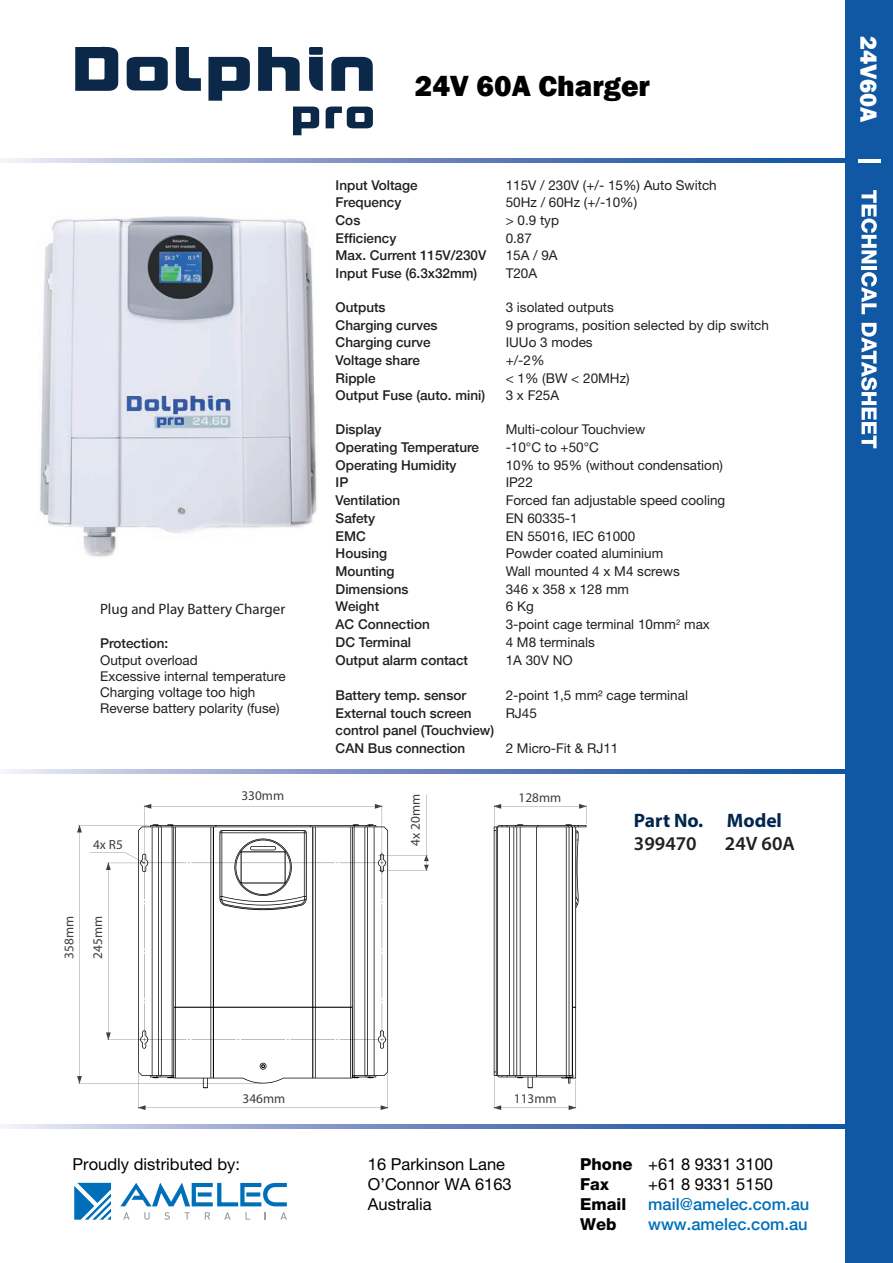
<style>
.page{position:relative;width:893px;height:1263px;background:#1058a3}
.page>*{position:absolute;margin:0;border:0;box-sizing:border-box;transform-origin:0 0}
.t1{font:800 30px "Franklin Gothic";color:#000}
.t2{font:800 24px "Franklin Gothic";color:#fff}
.t3{font:700 19.5px "Myriad Pro";color:#00264d}
.t4{font:600 19.5px "Myriad Pro";color:#231f20}
.t5{font:16.5px/19.8px "Helvetica Neue";color:#000}
.t6{font:500 16.5px "Helvetica Neue";color:#006fba}
.t7{font:800 16.5px "Helvetica Neue";color:#000}
.t8{font:15px "Myriad Pro";color:#231f20}
.t9{font:13.5px/16.2px "Helvetica Neue";color:#231f20}
.t10{font:500 13.5px/17.7px "Helvetica Neue";color:#231f20}
.t11{font:13.35px "Myriad Pro";color:#3e3e3f}
.s1{font-weight:800}
</style>
<div class="page">
<div style="left:0;top:0;width:845px;height:1263px;background:#fff"></div>
<svg style="left:123px;top:1212px;width:7px;height:7px"></svg>
<svg style="left:144px;top:1212px;width:6px;height:8px"></svg>
<svg style="left:165px;top:1212px;width:5px;height:8px"></svg>
<svg style="left:184px;top:1212px;width:6px;height:7px"></svg>
<svg style="left:205px;top:1212px;width:5px;height:7px"></svg>
<svg style="left:224px;top:1212px;width:7px;height:7px"></svg>
<svg style="left:245px;top:1212px;width:5px;height:7px"></svg>
<svg style="left:264px;top:1212px;width:2px;height:7px"></svg>
<svg style="left:280px;top:1212px;width:7px;height:7px"></svg>
<svg style="left:120px;top:1182px;width:167px;height:24px"></svg>
<svg style="left:74px;top:1183px;width:37px;height:37px"></svg>
<svg style="left:4px;top:1124px;width:841px;height:4px;background:#738fc3"></svg>
<svg style="left:4px;top:769px;width:841px;height:4px;background:#738fc3"></svg>
<svg style="left:4px;top:159px;width:841px;height:4px;background:#738fc3"></svg>
<svg style="left:861px;top:190px;width:16px;height:73px"></svg>
<hr style="left:861px;top:266px;width:15px;height:4px;background:#fff">
<svg style="left:861px;top:272px;width:16px;height:42px"></svg>
<svg style="left:861px;top:323px;width:16px;height:125px"></svg>
<hr style="left:858px;top:159px;width:23px;height:3px;background:#fff">
<svg style="left:75px;top:47px;width:43px;height:44px"></svg>
<svg style="left:127px;top:57px;width:41px;height:34px"></svg>
<svg style="left:176px;top:47px;width:25px;height:44px"></svg>
<svg style="left:208px;top:57px;width:42px;height:44px"></svg>
<svg style="left:258px;top:47px;width:42px;height:44px"></svg>
<svg style="left:309px;top:47px;width:14px;height:44px"></svg>
<svg style="left:331px;top:57px;width:42px;height:34px"></svg>
<svg style="left:293px;top:107px;width:26px;height:28px"></svg>
<svg style="left:326px;top:107px;width:47px;height:21px"></svg>
<svg style="left:388px;top:806px;width:198px;height:302px"></svg>
<svg style="left:138px;top:1073px;width:251px;height:37px"></svg>
<svg style="left:77px;top:825px;width:5px;height:259px"></svg>
<svg style="left:106px;top:794px;width:323px;height:251px"></svg>
<svg style="left:138px;top:824px;width:250px;height:264px"></svg>
<svg style="left:494px;top:824px;width:92px;height:264px"></svg>
<img style="left:40px;top:216px;width:277px;height:341px">
<p class="t8" style="left:100px;top:600px;width:187px">Plug and Play Battery Charger</p>
<p class="t10" style="left:100px;top:634px;width:70px">Protection:</p>
<p class="t9" style="left:100px;top:651px;width:187px">Output overload<br>Excessive internal temperature<br>Charging voltage too high<br>Reverse battery polarity (fuse)</p>
<p class="t11" style="left:93px;top:836px;width:31px">4x R5</p>
<p class="t11" style="left:61px;top:959px;width:44px;rotate:-90deg">358mm</p>
<p class="t11" style="left:90px;top:959px;width:44px;rotate:-90deg">245mm</p>
<p class="t11" style="left:241px;top:787px;width:44px">330mm</p>
<h1 class="t1" style="left:415px;top:67px;width:237px">24V 60A Charger</h1>
<p class="t10" style="left:336px;top:175px;width:84px">Input Voltage</p>
<p class="t9" style="left:506px;top:176px;width:213px">115V / 230V (+/- 15%) Auto Switch</p>
<p class="t10" style="left:336px;top:193px;width:67px">Frequency</p>
<p class="t9" style="left:506px;top:194px;width:133px">50Hz / 60Hz (+/-10%)</p>
<p class="t10" style="left:336px;top:211px;width:26px">Cos</p>
<p class="t9" style="left:506px;top:212px;width:55px">&gt; 0.9 typ</p>
<p class="t10" style="left:336px;top:228px;width:62px">Efficiency</p>
<p class="t9" style="left:506px;top:230px;width:28px">0.87</p>
<p class="t10" style="left:336px;top:246px;width:152px">Max. Current 115V/230V</p>
<p class="t9" style="left:506px;top:247px;width:54px">15A / 9A</p>
<p class="t10" style="left:336px;top:264px;width:143px">Input Fuse (6.3x32mm)</p>
<p class="t9" style="left:506px;top:265px;width:33px">T20A</p>
<p class="t10" style="left:336px;top:298px;width:52px">Outputs</p>
<p class="t9" style="left:506px;top:299px;width:110px">3 isolated outputs</p>
<p class="t10" style="left:336px;top:315px;width:104px">Charging curves</p>
<p class="t9" style="left:506px;top:317px;width:265px">9 programs, position selected by dip switch</p>
<p class="t10" style="left:336px;top:333px;width:97px">Charging curve</p>
<p class="t9" style="left:506px;top:334px;width:89px">IUUo 3 modes</p>
<p class="t10" style="left:336px;top:351px;width:86px">Voltage share</p>
<p class="t9" style="left:506px;top:352px;width:40px">+/-2%</p>
<p class="t10" style="left:336px;top:369px;width:42px">Ripple</p>
<p class="t9" style="left:506px;top:370px;width:125px">&lt; 1% (BW &lt; 20MHz)</p>
<p class="t10" style="left:336px;top:386px;width:151px">Output Fuse (auto. mini)</p>
<p class="t9" style="left:506px;top:387px;width:55px">3 x F25A</p>
<p class="t10" style="left:336px;top:420px;width:48px">Display</p>
<p class="t9" style="left:506px;top:421px;width:141px">Multi-colour Touchview</p>
<p class="t10" style="left:336px;top:438px;width:145px">Operating Temperature</p>
<p class="t9" style="left:506px;top:439px;width:95px">-10°C to +50°C</p>
<p class="t10" style="left:336px;top:456px;width:123px">Operating Humidity</p>
<p class="t9" style="left:506px;top:457px;width:219px">10% to 95% (without condensation)</p>
<p class="t10" style="left:336px;top:473px;width:14px">IP</p>
<p class="t9" style="left:506px;top:474px;width:29px">IP22</p>
<p class="t10" style="left:336px;top:491px;width:66px">Ventilation</p>
<p class="t9" style="left:506px;top:492px;width:221px">Forced fan adjustable speed cooling</p>
<p class="t10" style="left:336px;top:509px;width:41px">Safety</p>
<p class="t9" style="left:506px;top:510px;width:74px">EN 60335-1</p>
<p class="t10" style="left:336px;top:526px;width:32px">EMC</p>
<p class="t9" style="left:506px;top:527px;width:131px">EN 55016, IEC 61000</p>
<p class="t10" style="left:336px;top:544px;width:53px">Housing</p>
<p class="t9" style="left:506px;top:545px;width:159px">Powder coated aluminium</p>
<p class="t10" style="left:336px;top:562px;width:61px">Mounting</p>
<p class="t9" style="left:506px;top:563px;width:176px">Wall mounted 4 x M4 screws</p>
<p class="t10" style="left:336px;top:579px;width:75px">Dimensions</p>
<p class="t9" style="left:506px;top:581px;width:125px">346 x 358 x 128 mm</p>
<p class="t10" style="left:336px;top:597px;width:45px">Weight</p>
<p class="t9" style="left:506px;top:598px;width:30px">6 Kg</p>
<p class="t10" style="left:336px;top:615px;width:96px">AC Connection</p>
<p class="t9" style="left:506px;top:616px;width:206px">3-point cage terminal 10mm<sup>2</sup> max</p>
<p class="t10" style="left:336px;top:633px;width:77px">DC Terminal</p>
<p class="t9" style="left:506px;top:634px;width:91px">4 M8 terminals</p>
<p class="t10" style="left:336px;top:650px;width:134px">Output alarm contact</p>
<p class="t9" style="left:506px;top:651px;width:69px">1A 30V NO</p>
<p class="t10" style="left:336px;top:686px;width:132px">Battery temp. sensor</p>
<p class="t9" style="left:506px;top:687px;width:184px">2-point 1,5 mm² cage terminal</p>
<p class="t10" style="left:336px;top:703px;width:137px">External touch screen</p>
<p class="t9" style="left:506px;top:704px;width:33px">RJ45</p>
<p class="t10" style="left:336px;top:721px;width:160px">control panel (Touchview)<br>CAN Bus connection</p>
<p class="t9" style="left:506px;top:740px;width:114px">2 Micro-Fit &amp; RJ11</p>
<p class="t11" style="left:407px;top:846px;width:53px;rotate:-90deg">4x 20mm</p>
<p class="t11" style="left:519px;top:789px;width:44px">128mm</p>
<h3 class="t3" style="left:634px;top:808px;width:150px">Part No. Model</h3>
<h3 class="t4" style="left:634px;top:831px;width:64px">399470</h3>
<h3 class="t4" style="left:725px;top:831px;width:71px">24V 60A</h3>
<h2 class="t2" style="left:884px;top:36px;width:88px;rotate:90deg">24V60A</h2>
<p class="t11" style="left:243px;top:1090px;width:44px">346mm</p>
<p class="t5" style="left:72px;top:1154px;width:169px">Proudly distributed by:</p>
<p class="t11" style="left:514px;top:1090px;width:44px">113mm</p>
<p class="t5" style="left:368px;top:1154px;width:145px">16 Parkinson Lane<br>O’Connor WA 6163<br>Australia</p>
<p class="t5" style="left:580px;top:1154px;width:194px"><span class="s1">Phone</span> +61 8 9331 3100<br><span class="s1">Fax</span></p>
<p class="t5" style="left:648px;top:1174px;width:126px">+61 8 9331 5150</p>
<p class="t7" style="left:580px;top:1194px;width:48px">Email</p>
<p class="t6" style="left:648px;top:1191px;width:163px">mail@amelec.com.au</p>
<p class="t7" style="left:580px;top:1214px;width:38px">Web</p>
<p class="t6" style="left:648px;top:1210px;width:161px">www.amelec.com.au</p>
</div>
